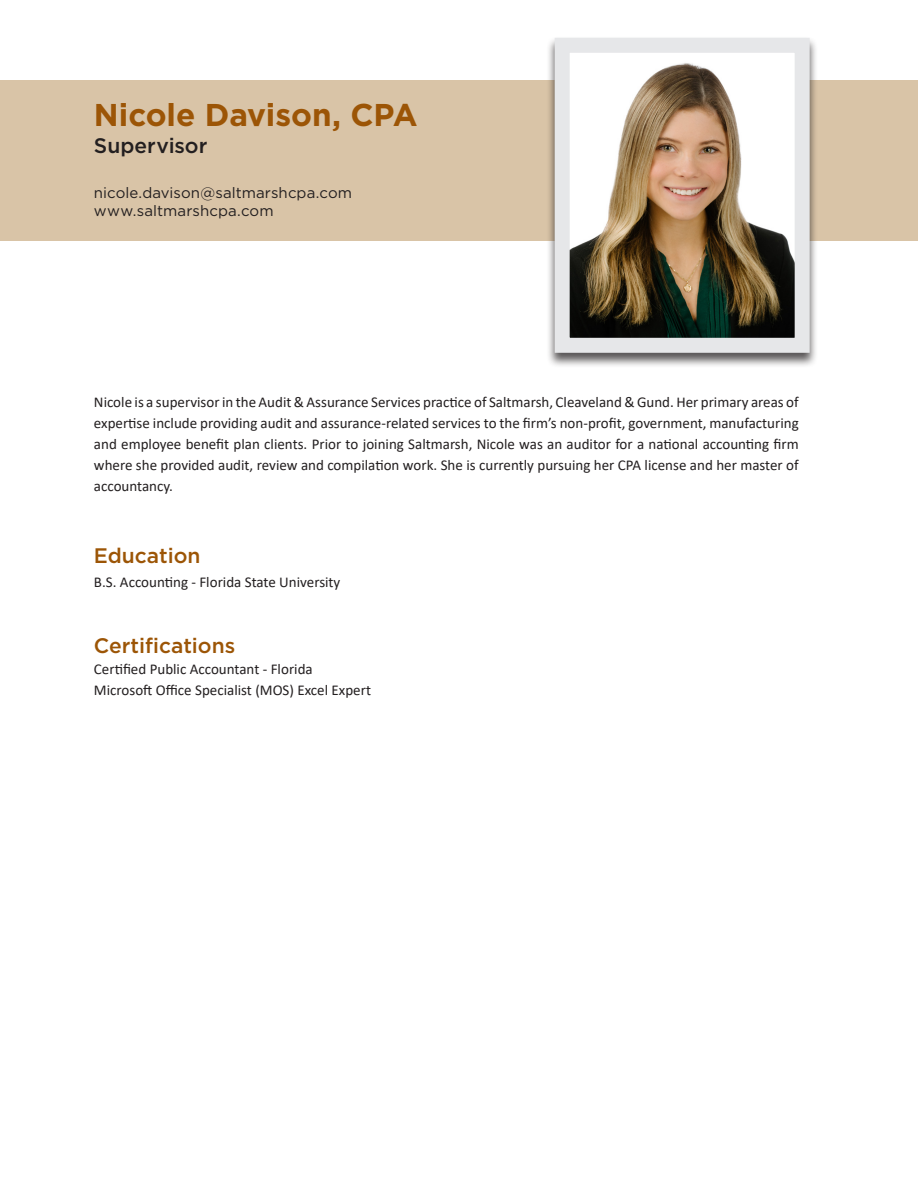
<style>
.page{position:relative;width:918px;height:1188px;background:#fff}
.page>*{position:absolute;margin:0;border:0;box-sizing:border-box;transform-origin:0 0}
.t1{font:700 31.5px "Gotham";letter-spacing:-.005em;color:#9c5506}
.t2{font:500 21px "Gotham";color:#9c5506}
.t3{font:500 21px "Gotham";color:#231f20}
.t4{font:15px/21px "Calibri";color:#231f20;text-align:justify}
.t5{font:15px "Gotham";letter-spacing:.005em;color:#231f20}
</style>
<div class="page">
<div style="left:0;top:80px;width:918px;height:161px;background:#d9c4a7"></div>
<div style="left:546px;top:36px;width:272px;height:332px;background:#231f20;opacity:.75"></div>
<img style="left:571px;top:54px;width:223px;height:283px">
<div style="left:555px;top:38px;width:255px;height:315px;border:15px solid #e6e7e9"></div>
<p class="t1" style="left:94px;top:94px;width:325px">Nicole Davison, CPA</p>
<p class="t3" style="left:94px;top:131px;width:115px">Supervisor</p>
<p class="t5" style="left:94px;top:183px;width:260px">nicole.davison@saltmarshcpa.com</p>
<p class="t5" style="left:94px;top:201px;width:181px">www.saltmarshcpa.com</p>
<p class="t4" style="left:94px;top:391px;width:706px">Nicole is a supervisor in the Audit &amp; Assurance Services practice of Saltmarsh, Cleaveland &amp; Gund. Her primary areas of expertise include providing audit and assurance-related services to the firm’s non-profit, government, manufacturing and employee benefit plan clients. Prior to joining Saltmarsh, Nicole was an auditor for a national accounting firm where she provided audit, review and compilation work. She is currently pursuing her CPA license and her master of accountancy.</p>
<p class="t2" style="left:94px;top:542px;width:108px">Education</p>
<p class="t4" style="left:94px;top:571px;width:248px">B.S. Accounting - Florida State University</p>
<p class="t2" style="left:94px;top:632px;width:143px">Certifications</p>
<p class="t4" style="left:94px;top:658px;width:220px">Certified Public Accountant - Florida</p>
<p class="t4" style="left:94px;top:679px;width:279px">Microsoft Office Specialist (MOS) Excel Expert</p>
</div>
